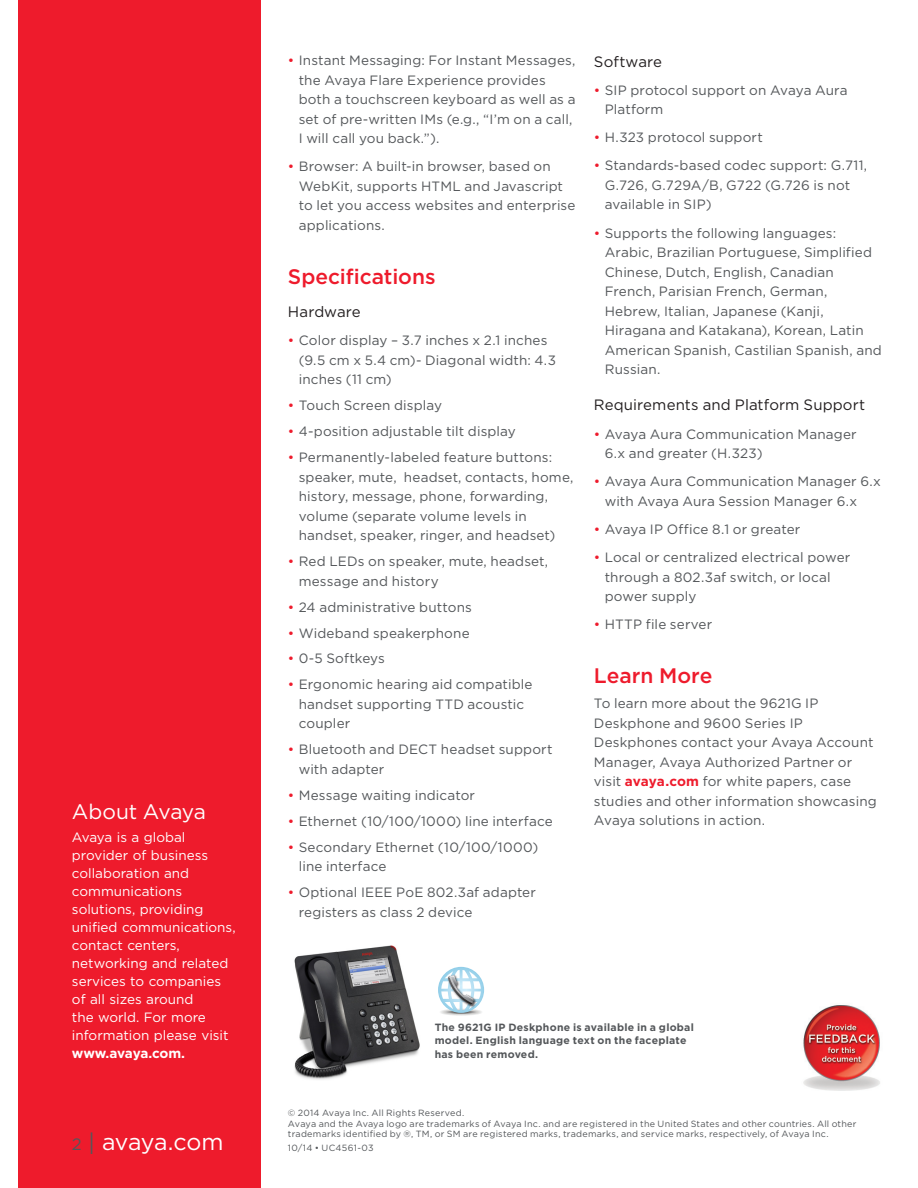
<style>
.page{position:relative;width:918px;height:1188px;background:#fff}
.page>*{position:absolute;margin:0;border:0;box-sizing:border-box;transform-origin:0 0}
.t1{font:23.25px "Gotham";letter-spacing:-.015em;color:#fff}
.t2{font:500 21px "Gotham";color:#ee1b2c}
.t3{font:21px "Gotham";letter-spacing:-.01em;color:#fff}
.t4{font:15px "Gotham";letter-spacing:.01em;color:#231f20}
.t5{font:13.5px/19.5px "Gotham";letter-spacing:.01em;color:#54575a}
.t6{font:13.5px/18px "Gotham";color:#fff}
.t7{font:700 10.5px/13.5px "Gotham";letter-spacing:.025em;color:#54575a}
.t8{font:500 9.15px "Gotham";color:#6c6d70}
.t9{font:9px/10.5px "Gotham";letter-spacing:.025em;color:#54575a}
.s1{color:#ee1b2c}
.s2{font-weight:700;color:#ee1b2c}
.s3{font-weight:700}
.s4{font-size:16.5px;color:#54575a}
.s5{color:#54575a}
</style>
<div class="page">
<div style="left:18px;top:0;width:243px;height:1188px;background:#ee1b2c"></div>
<div style="left:440px;top:1009px;width:42px;height:7px;background:#eee;border-radius:50%"></div>
<div style="left:440px;top:1009px;width:42px;height:6px;background:#e5e6e5;border-radius:50%"></div>
<div style="left:442px;top:1010px;width:38px;height:5px;background:#e0e1e0;border-radius:50%"></div>
<div style="left:443px;top:1010px;width:37px;height:5px;background:#dfdfde;border-radius:50%"></div>
<div style="left:443px;top:1010px;width:36px;height:5px;background:#d2d1d0;border-radius:50%"></div>
<hr style="left:446px;top:1011px;width:30px;height:3px;background:#cdcecd;border-radius:50%">
<svg style="left:438px;top:967px;width:46px;height:46px"></svg>
<img style="left:294px;top:945px;width:126px;height:135px">
<img style="left:803px;top:1005px;width:77px;height:85px">
<p class="t4" style="left:594px;top:53px;width:70px">Software</p>
<p class="t5" style="left:605px;top:80px;width:244px;text-indent:-11px"><span class="s1">•</span> SIP protocol support on Avaya Aura<br>Platform</p>
<p class="t5" style="left:594px;top:128px;width:170px"><span class="s1">•</span> H.323 protocol support</p>
<p class="t5" style="left:605px;top:156px;width:264px;text-indent:-11px"><span class="s1">•</span> Standards-based codec support: G.711,<br>G.726, G.729A/B, G722 (G.726 is not available in SIP)</p>
<p class="t5" style="left:605px;top:223px;width:279px;text-indent:-11px"><span class="s1">•</span> Supports the following languages:<br>Arabic, Brazilian Portuguese, Simplified Chinese, Dutch, English, Canadian French, Parisian French, German, Hebrew, Italian, Japanese (Kanji, Hiragana and Katakana), Korean, Latin American Spanish, Castilian Spanish, and Russian.</p>
<p class="t4" style="left:594px;top:397px;width:273px">Requirements and Platform Support</p>
<p class="t5" style="left:605px;top:424px;width:253px;text-indent:-11px"><span class="s1">•</span> Avaya Aura Communication Manager<br>6.x and greater (H.323)</p>
<p class="t5" style="left:605px;top:471px;width:278px;text-indent:-11px"><span class="s1">•</span> Avaya Aura Communication Manager 6.x with Avaya Aura Session Manager 6.x</p>
<p class="t5" style="left:594px;top:519px;width:208px"><span class="s1">•</span> Avaya IP Office 8.1 or greater</p>
<p class="t5" style="left:605px;top:547px;width:247px;text-indent:-11px"><span class="s1">•</span> Local or centralized electrical power through a 802.3af switch, or local power supply</p>
<p class="t5" style="left:594px;top:614px;width:120px"><span class="s1">•</span> HTTP file server</p>
<p class="t2" style="left:594px;top:664px;width:120px">Learn More</p>
<p class="t5" style="left:594px;top:693px;width:284px">To learn more about the 9621G IP Deskphone and 9600 Series IP Deskphones contact your Avaya Account Manager, Avaya Authorized Partner or visit <span class="s2">avaya.com</span> for white papers, case studies and other information showcasing</p>
<p class="t5" style="left:299px;top:51px;width:278px;text-indent:-11px"><span class="s1">•</span> Instant Messaging: For Instant Messages, the Avaya Flare Experience provides both a touchscreen keyboard as well as a set of pre-written IMs (e.g., “I’m on a call, I will call you back.”).</p>
<p class="t5" style="left:299px;top:157px;width:278px;text-indent:-11px"><span class="s1">•</span> Browser: A built-in browser, based on WebKit, supports HTML and Javascript to let you access websites and enterprise applications.</p>
<p class="t2" style="left:288px;top:265px;width:149px">Specifications</p>
<p class="t4" style="left:288px;top:303px;width:74px">Hardware</p>
<p class="t5" style="left:299px;top:330px;width:259px;text-indent:-11px"><span class="s1">•</span> Color display – 3.7 inches x 2.1 inches (9.5 cm x 5.4 cm)- Diagonal width: 4.3 inches (11 cm)</p>
<p class="t5" style="left:288px;top:395px;width:156px"><span class="s1">•</span> Touch Screen display</p>
<p class="t5" style="left:288px;top:421px;width:229px"><span class="s1">•</span> 4-position adjustable tilt display</p>
<p class="t5" style="left:299px;top:447px;width:276px;text-indent:-11px"><span class="s1">•</span> Permanently-labeled feature buttons: speaker, mute, headset, contacts, home, history, message, phone, forwarding, volume (separate volume levels in handset, speaker, ringer, and headset)</p>
<p class="t5" style="left:299px;top:551px;width:251px;text-indent:-11px"><span class="s1">•</span> Red LEDs on speaker, mute, headset, message and history</p>
<p class="t5" style="left:288px;top:597px;width:185px"><span class="s1">•</span> 24 administrative buttons</p>
<p class="t5" style="left:288px;top:623px;width:183px"><span class="s1">•</span> Wideband speakerphone</p>
<p class="t5" style="left:288px;top:649px;width:98px"><span class="s1">•</span> 0-5 Softkeys</p>
<p class="t5" style="left:299px;top:675px;width:235px;text-indent:-11px"><span class="s1">•</span> Ergonomic hearing aid compatible handset supporting TTD acoustic coupler</p>
<p class="t5" style="left:299px;top:740px;width:255px;text-indent:-11px"><span class="s1">•</span> Bluetooth and DECT headset support with adapter</p>
<p class="t5" style="left:288px;top:785px;width:189px"><span class="s1">•</span> Message waiting indicator</p>
<p class="t5" style="left:288px;top:811px;width:266px"><span class="s1">•</span> Ethernet (10/100/1000) line interface</p>
<p class="t5" style="left:299px;top:837px;width:241px;text-indent:-11px"><span class="s1">•</span> Secondary Ethernet (10/100/1000) line interface</p>
<p class="t5" style="left:299px;top:883px;width:239px;text-indent:-11px"><span class="s1">•</span> Optional IEEE PoE 802.3af adapter registers as class 2 device</p>
<p class="t3" style="left:72px;top:800px;width:136px">About Avaya</p>
<p class="t5" style="left:594px;top:810px;width:173px">Avaya solutions in action.</p>
<p class="t6" style="left:72px;top:828px;width:165px">Avaya is a global provider of business collaboration and communications solutions, providing unified communications, contact centers, networking and related services to companies of all sizes around<br>the world. For more information please visit <span class="s3">www.avaya.com.</span></p>
<p class="t8" style="left:483px;top:818px;width:279px">The [name of Phone e.g. 9611G IP Deskphone] is available in</p>
<p class="t7" style="left:435px;top:1020px;width:261px">The 9621G IP Deskphone is available in a global model. English language text on the faceplate has been removed.</p>
<p class="t1" style="left:72px;top:1129px;width:153px"><span class="s4">2</span> <span class="s5">|</span> avaya.com</p>
<p class="t9" style="left:288px;top:1107px;width:570px">© 2014 Avaya Inc. All Rights Reserved.<br>Avaya and the Avaya logo are trademarks of Avaya Inc. and are registered in the United States and other countries. All other trademarks identified by ®, TM, or SM are registered marks, trademarks, and service marks, respectively, of Avaya Inc.</p>
<p class="t9" style="left:288px;top:1142px;width:87px">10/14 • UC4561-03</p>
</div>
